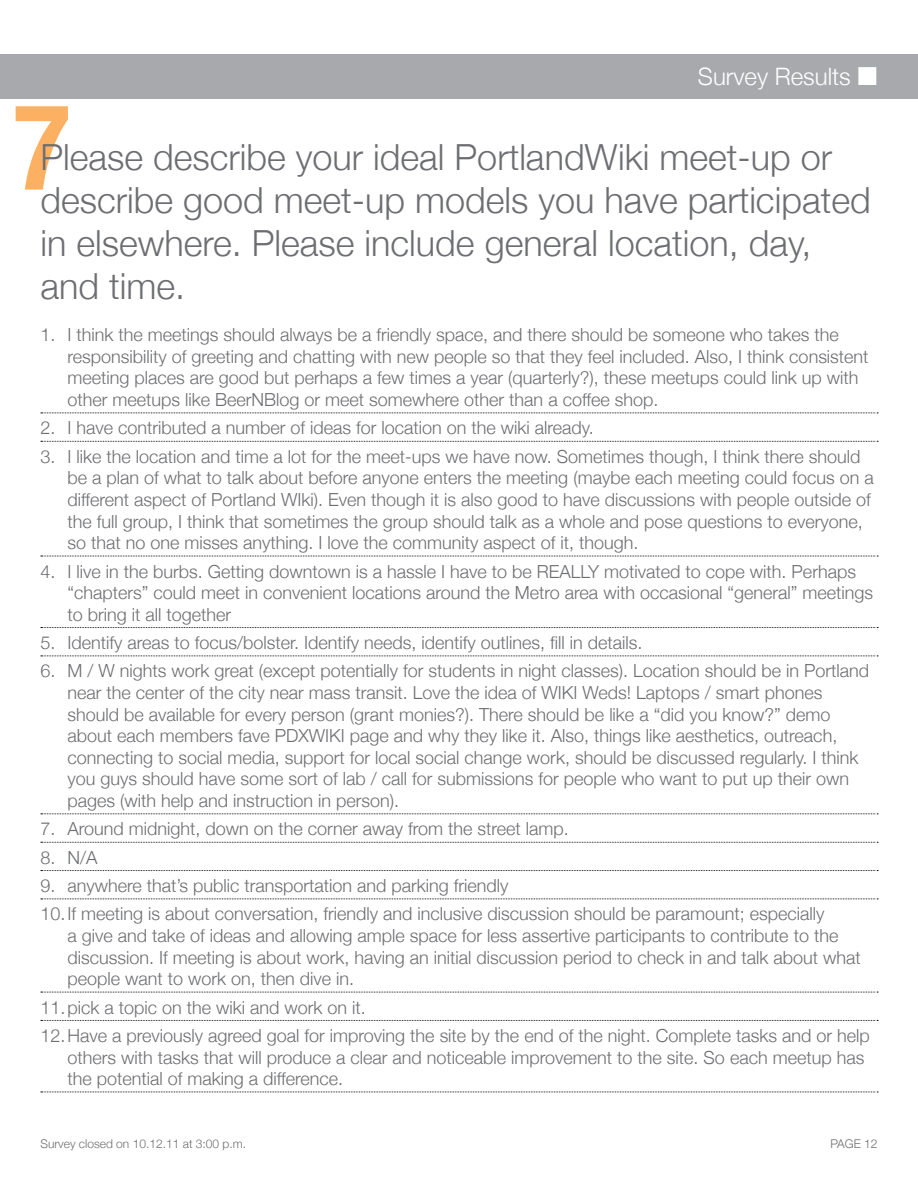
<style>
.page{position:relative;width:918px;height:1188px;background:#fff}
.page>*{position:absolute;margin:0;border:0;box-sizing:border-box;transform-origin:0 0}
.t1{font:700 condensed 120px "Helvetica Neue";color:#fbb161}
.t2{font:300 36px/43.2px "Helvetica Neue";color:#6d6e71}
.t3{font:300 24px "Helvetica Neue";color:#fff}
.t4{font:300 18px/21.6px "Helvetica Neue";color:#6d6e71}
.t5{font:300 12px "Helvetica Neue";color:#6d6e71}
.s1{font-family:"European Pi Three";font-weight:400}
</style>
<div class="page">
<div style="left:0;top:54px;width:918px;height:45px;background:#a7a9ac"></div>
<svg style="left:41px;top:413px;width:837px;height:1px"></svg>
<svg style="left:41px;top:441px;width:837px;height:1px"></svg>
<svg style="left:41px;top:556px;width:837px;height:1px"></svg>
<svg style="left:41px;top:627px;width:837px;height:1px"></svg>
<svg style="left:41px;top:656px;width:837px;height:1px"></svg>
<svg style="left:41px;top:813px;width:837px;height:1px"></svg>
<svg style="left:41px;top:842px;width:837px;height:1px"></svg>
<svg style="left:41px;top:870px;width:837px;height:1px"></svg>
<svg style="left:41px;top:899px;width:837px;height:1px"></svg>
<svg style="left:41px;top:992px;width:837px;height:1px"></svg>
<svg style="left:41px;top:1020px;width:837px;height:1px"></svg>
<svg style="left:41px;top:1092px;width:837px;height:1px"></svg>
<h3 class="t3" style="left:698px;top:62px;width:181px">Survey Results <span class="s1">M</span></h3>
<h1 class="t1" style="left:13px;top:74px;width:59px">7</h1>
<h2 class="t2" style="left:40px;top:135px;width:832px">Please describe your ideal PortlandWiki meet-up or describe good meet-up models you have participated in elsewhere. Please include general location, day, and time.</h2>
<p class="t4" style="left:68px;top:324px;width:803px;text-indent:-27px">1. I think the meetings should always be a friendly space, and there should be someone who takes the responsibility of greeting and chatting with new people so that they feel included. Also, I think consistent meeting places are good but perhaps a few times a year (quarterly?), these meetups could link up with other meetups like BeerNBlog or meet somewhere other than a coffee shop.</p>
<p class="t4" style="left:40px;top:417px;width:555px">2. I have contributed a number of ideas for location on the wiki already.</p>
<p class="t4" style="left:68px;top:445px;width:808px;text-indent:-27px">3. I like the location and time a lot for the meet-ups we have now. Sometimes though, I think there should be a plan of what to talk about before anyone enters the meeting (maybe each meeting could focus on a different aspect of Portland WIki). Even though it is also good to have discussions with people outside of the full group, I think that sometimes the group should talk as a whole and pose questions to everyone, so that no one misses anything. I love the community aspect of it, though.</p>
<p class="t4" style="left:68px;top:560px;width:807px;text-indent:-27px">4. I live in the burbs. Getting downtown is a hassle I have to be REALLY motivated to cope with. Perhaps “chapters” could meet in convenient locations around the Metro area with occasional “general” meetings to bring it all together</p>
<p class="t4" style="left:40px;top:631px;width:604px">5. Identify areas to focus/bolster. Identify needs, identify outlines, fill in details.</p>
<p class="t4" style="left:68px;top:660px;width:803px;text-indent:-27px">6. M / W nights work great (except potentially for students in night classes). Location should be in Portland near the center of the city near mass transit. Love the idea of WIKI Weds! Laptops / smart phones should be available for every person (grant monies?). There should be like a “did you know?” demo about each members fave PDXWIKI page and why they like it. Also, things like aesthetics, outreach, connecting to social media, support for local social change work, should be discussed regularly. I think you guys should have some sort of lab / call for submissions for people who want to put up their own pages (with help and instruction in person).</p>
<p class="t4" style="left:40px;top:818px;width:530px">7. Around midnight, down on the corner away from the street lamp.</p>
<p class="t4" style="left:40px;top:846px;width:59px">8. N/A</p>
<p class="t4" style="left:40px;top:871px;width:786px;line-height:28.3px">9. anywhere that’s public transportation and parking friendly<br>10.If meeting is about conversation, friendly and inclusive discussion should be paramount; especially</p>
<p class="t4" style="left:68px;top:924px;width:795px">a give and take of ideas and allowing ample space for less assertive participants to contribute to the discussion. If meeting is about work, having an initial discussion period to check in and talk about what people want to work on, then dive in.</p>
<p class="t4" style="left:40px;top:993px;width:831px;line-height:28.3px">11.pick a topic on the wiki and work on it.<br>12.Have a previously agreed goal for improving the site by the end of the night. Complete tasks and or help</p>
<p class="t4" style="left:68px;top:1046px;width:798px">others with tasks that will produce a clear and noticeable improvement to the site. So each meetup has the potential of making a difference.</p>
<p class="t5" style="left:40px;top:1136px;width:207px">Survey closed on 10.12.11 at 3:00 p.m.</p>
<p class="t5" style="left:831px;top:1136px;width:48px">PAGE 12</p>
</div>
